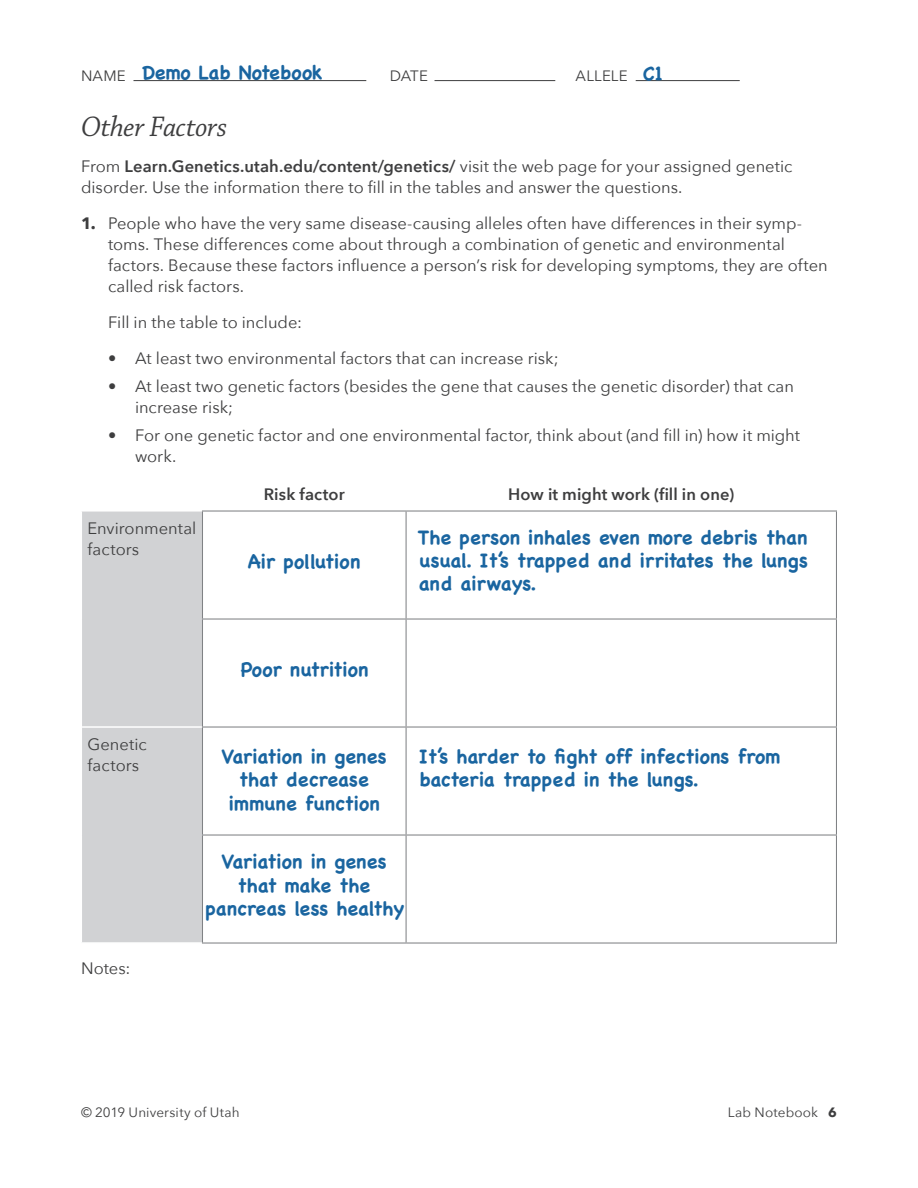
<style>
.page{position:relative;width:918px;height:1188px;background:#fff}
.page>*{position:absolute;margin:0;border:0;box-sizing:border-box;transform-origin:0 0}
.Subtitle{font:30px "Chaparral Pro It Subh";letter-spacing:-.005em;color:#3e3e3f}
.t1{font:700 19.5px/23.4px "Chalkboard";color:#1a65a0;text-align:center}
.Body{font:16.5px/21px "Avenir Next";color:#3e3e3f}
.Body-2{font:600 16.5px "Avenir Next";letter-spacing:.005em;color:#3e3e3f}
.Indented_Body_1{font:16.5px "Avenir Next";color:#3e3e3f}
.t2{font:15px "Avenir Next";letter-spacing:.01em;color:#3e3e3f}
.t3{font:13.5px "Avenir Next";letter-spacing:.01em;color:#3e3e3f}
.s1{font-weight:600}
.s2{font-weight:700}
</style>
<div class="page">
<hr style="left:134px;top:80px;width:232px;height:1px;background:#3e3e3f">
<hr style="left:435px;top:80px;width:120px;height:1px;background:#3e3e3f">
<hr style="left:636px;top:80px;width:104px;height:1px;background:#3e3e3f">
<div style="left:82px;top:512px;width:120px;height:430px;background:#d1d2d4"></div>
<hr style="left:82px;top:726px;width:120px;height:2px;background:#fff">
<hr style="left:202px;top:510px;width:204px;height:2px;background:#808285">
<hr style="left:202px;top:512px;width:1px;height:106px;background:#808285">
<hr style="left:406px;top:510px;width:431px;height:2px;background:#808285">
<hr style="left:406px;top:512px;width:1px;height:106px;background:#808285">
<hr style="left:836px;top:512px;width:1px;height:106px;background:#808285">
<hr style="left:202px;top:618px;width:204px;height:2px;background:#808285">
<hr style="left:202px;top:620px;width:1px;height:106px;background:#808285">
<hr style="left:406px;top:618px;width:431px;height:2px;background:#808285">
<hr style="left:406px;top:620px;width:1px;height:106px;background:#808285">
<hr style="left:836px;top:620px;width:1px;height:106px;background:#808285">
<hr style="left:202px;top:726px;width:204px;height:2px;background:#808285">
<hr style="left:202px;top:728px;width:1px;height:106px;background:#808285">
<hr style="left:406px;top:726px;width:431px;height:2px;background:#808285">
<hr style="left:406px;top:728px;width:1px;height:106px;background:#808285">
<hr style="left:836px;top:728px;width:1px;height:106px;background:#808285">
<hr style="left:202px;top:834px;width:204px;height:2px;background:#808285">
<hr style="left:202px;top:836px;width:1px;height:106px;background:#808285">
<hr style="left:406px;top:834px;width:431px;height:2px;background:#808285">
<hr style="left:406px;top:836px;width:1px;height:106px;background:#808285">
<hr style="left:836px;top:836px;width:1px;height:106px;background:#808285">
<hr style="left:202px;top:942px;width:204px;height:2px;background:#808285">
<hr style="left:406px;top:942px;width:431px;height:2px;background:#808285">
<p class="t1" style="left:142px;top:60px;width:182px">Demo Lab Notebook</p>
<p class="t1" style="left:643px;top:61px;width:21px">C1</p>
<p class="t2" style="left:81px;top:63px;width:46px">NAME</p>
<p class="t2" style="left:390px;top:63px;width:40px">DATE</p>
<p class="t2" style="left:576px;top:63px;width:53px">ALLELE</p>
<p class="Subtitle" style="left:81px;top:111px;width:148px">Other Factors</p>
<p class="Body" style="left:81px;top:155px;width:713px">From <span class="s1">Learn.Genetics.utah.edu/content/genetics/</span> visit the web page for your assigned genetic disorder. Use the information there to fill in the tables and answer the questions.</p>
<p class="Body" style="left:108px;top:212px;width:721px;text-indent:-27px"><span class="s2">1.</span> People who have the very same disease-causing alleles often have differences in their symp&shy;toms. These differences come about through a combination of genetic and environmental factors. Because these factors influence a person’s risk for developing symptoms, they are often called risk factors.</p>
<p class="Indented_Body_1" style="left:108px;top:309px;width:196px">Fill in the table to include:</p>
<p class="Body" style="left:108px;top:347px;width:452px">• At least two environmental factors that can increase risk;</p>
<p class="Body" style="left:135px;top:375px;width:660px;text-indent:-27px">• At least two genetic factors (besides the gene that causes the genetic disorder) that can increase risk;</p>
<p class="Body" style="left:135px;top:424px;width:667px;text-indent:-27px">• For one genetic factor and one environmental factor, think about (and fill in) how it might work.</p>
<p class="Body-2" style="left:264px;top:480px;width:82px">Risk factor</p>
<p class="Body-2" style="left:508px;top:480px;width:227px">How it might work (fill in one)</p>
<p class="Body" style="left:88px;top:517px;width:110px">Environmental factors</p>
<p class="t1" style="left:418px;top:525px;width:392px;text-align:justify">The person inhales even more debris than usual. It’s trapped and irritates the lungs and airways.</p>
<p class="t1" style="left:248px;top:550px;width:114px">Air pollution</p>
<p class="Body" style="left:88px;top:733px;width:61px">Genetic factors</p>
<p class="Body" style="left:81px;top:957px;width:51px">Notes:</p>
<p class="t1" style="left:241px;top:657px;width:129px">Poor nutrition</p>
<p class="t1" style="left:221px;top:744px;width:167px">Variation in genes that decrease immune function</p>
<p class="t1" style="left:419px;top:744px;width:363px;text-align:left">It’s harder to fight off infections from bacteria trapped in the lungs.</p>
<p class="t1" style="left:205px;top:850px;width:201px">Variation in genes that make the pancreas less healthy</p>
<p class="t3" style="left:81px;top:1101px;width:160px">© 2019 University of Utah</p>
<p class="t3" style="left:728px;top:1101px;width:111px">Lab Notebook <span class="s2">6</span></p>
</div>
